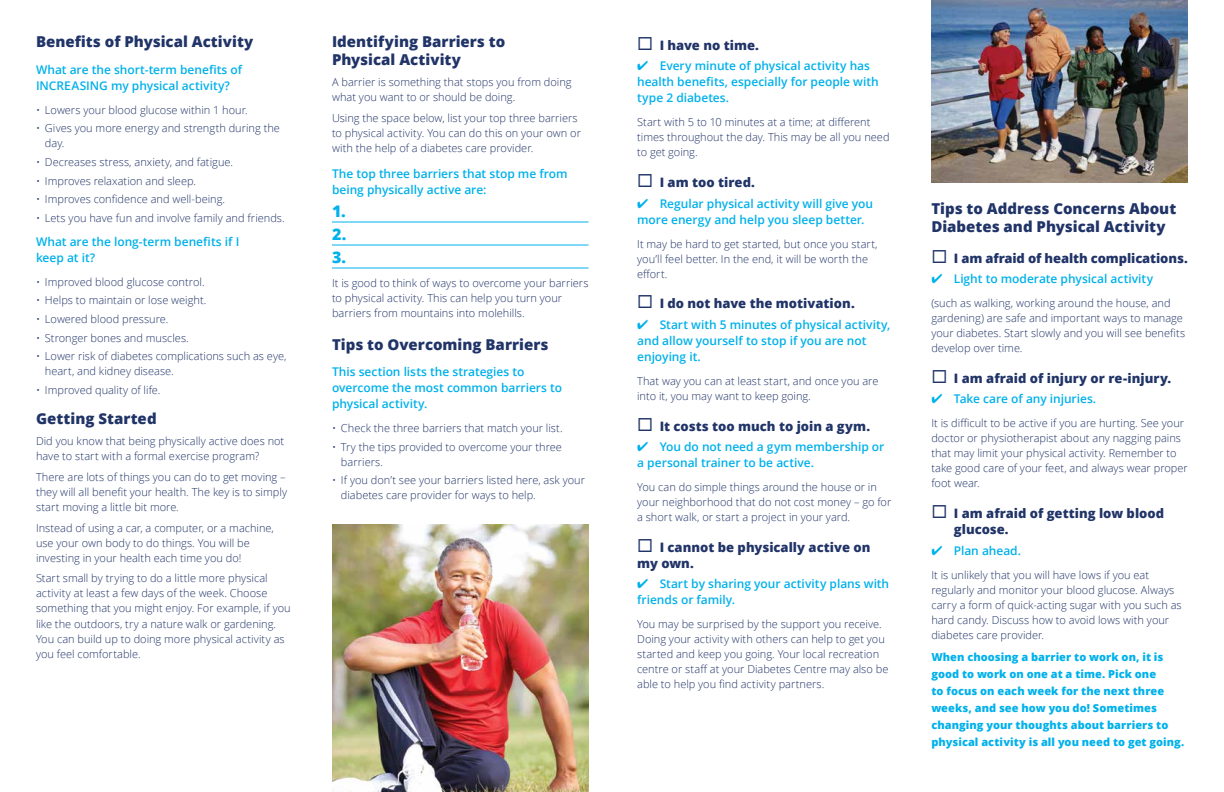
<style>
.page{position:relative;width:1224px;height:792px;background:#fff}
.page>*{position:absolute;margin:0;border:0;box-sizing:border-box;transform-origin:0 0}
.t1{font:800 16px/23px "Open Sans";color:#00b1eb;text-align:justify}
.t2{font:800 15px/18px "Open Sans";color:#213468}
.t3{font:800 13px/16px "Open Sans";color:#213468}
.t4{font:600 12px/16px "Open Sans";color:#00b1eb}
.t5{font:300 11px/15px "Open Sans";color:#213468}
.t6{font:800 11px/17px "Open Sans";letter-spacing:.005em;color:#00b1eb}
</style>
<div class="page">
<hr style="left:332px;top:222px;width:256px;height:1px;background:#00b1eb">
<hr style="left:332px;top:245px;width:256px;height:1px;background:#00b1eb">
<hr style="left:332px;top:268px;width:256px;height:1px;background:#00b1eb">
<img style="left:931px;top:0;width:257px;height:183px">
<img style="left:332px;top:524px;width:256px;height:268px">
<h2 class="t2" style="left:36px;top:32px;width:219px">Benefits of Physical Activity</h2>
<p class="t4" style="left:36px;top:61px;width:208px">What are the short-term benefits of<br>INCREASING my physical activity?</p>
<p class="t5" style="left:36px;top:102px;width:213px">• Lowers your blood glucose within 1 hour.</p>
<p class="t5" style="left:45px;top:121px;width:236px;text-indent:-9px">• Gives you more energy and strength during the day.</p>
<p class="t5" style="left:36px;top:154px;width:199px">• Decreases stress, anxiety, and fatigue.</p>
<p class="t5" style="left:36px;top:173px;width:162px">• Improves relaxation and sleep.</p>
<p class="t5" style="left:36px;top:191px;width:191px">• Improves confidence and well-being.</p>
<p class="t5" style="left:36px;top:210px;width:250px">• Lets you have fun and involve family and friends.</p>
<p class="t4" style="left:36px;top:233px;width:205px">What are the long-term benefits if I keep at it?</p>
<p class="t5" style="left:36px;top:274px;width:170px">• Improved blood glucose control.</p>
<p class="t5" style="left:36px;top:293px;width:172px">• Helps to maintain or lose weight.</p>
<p class="t5" style="left:36px;top:311px;width:134px">• Lowered blood pressure.</p>
<p class="t5" style="left:36px;top:330px;width:154px">• Stronger bones and muscles.</p>
<p class="t5" style="left:45px;top:348px;width:243px;text-indent:-9px">• Lower risk of diabetes complications such as eye, heart, and kidney disease.</p>
<p class="t5" style="left:36px;top:382px;width:126px">• Improved quality of life.</p>
<h2 class="t2" style="left:36px;top:409px;width:122px">Getting Started</h2>
<p class="t5" style="left:36px;top:433px;width:250px">Did you know that being physically active does not have to start with a formal exercise program?</p>
<p class="t5" style="left:36px;top:469px;width:253px">There are lots of things you can do to get moving – they will all benefit your health. The key is to simply start moving a little bit more.</p>
<p class="t5" style="left:36px;top:520px;width:239px">Instead of using a car, a computer, or a machine, use your own body to do things. You will be investing in your health each time you do!</p>
<p class="t5" style="left:36px;top:571px;width:256px">Start small by trying to do a little more physical activity at least a few days of the week. Choose something that you might enjoy. For example, if you like the outdoors, try a nature walk or gardening.<br>You can build up to doing more physical activity as you feel comfortable.</p>
<h2 class="t2" style="left:332px;top:32px;width:175px">Identifying Barriers to<br>Physical Activity</h2>
<p class="t5" style="left:332px;top:74px;width:241px">A barrier is something that stops you from doing what you want to or should be doing.</p>
<p class="t5" style="left:332px;top:110px;width:250px">Using the space below, list your top three barriers to physical activity. You can do this on your own or with the help of a diabetes care provider.</p>
<p class="t4" style="left:332px;top:166px;width:237px">The top three barriers that stop me from being physically active are:</p>
<h1 class="t1" style="left:332px;top:199px;width:16px">1.<br>2.<br>3.</h1>
<p class="t5" style="left:332px;top:275px;width:258px">It is good to think of ways to overcome your barriers to physical activity. This can help you turn your barriers from mountains into molehills.</p>
<h2 class="t2" style="left:332px;top:335px;width:218px">Tips to Overcoming Barriers</h2>
<p class="t4" style="left:332px;top:364px;width:232px">This section lists the strategies to overcome the most common barriers to physical activity.</p>
<p class="t5" style="left:332px;top:420px;width:232px">• Check the three barriers that match your list.</p>
<p class="t5" style="left:341px;top:439px;width:222px;text-indent:-9px">• Try the tips provided to overcome your three barriers.</p>
<p class="t5" style="left:341px;top:473px;width:245px;text-indent:-9px">• If you don’t see your barriers listed here, ask your diabetes care provider for ways to help.</p>
<p class="t3" style="left:637px;top:36px;width:123px">◻ I have no time.</p>
<p class="t4" style="left:637px;top:58px;width:243px">✔ Every minute of physical activity has health benefits, especially for people with type 2 diabetes.</p>
<p class="t5" style="left:637px;top:115px;width:254px">Start with 5 to 10 minutes at a time; at different times throughout the day. This may be all you need to get going.</p>
<p class="t3" style="left:637px;top:174px;width:119px">◻ I am too tired.</p>
<p class="t4" style="left:637px;top:195px;width:237px">✔ Regular physical activity will give you more energy and help you sleep better.</p>
<p class="t5" style="left:637px;top:236px;width:242px">It may be hard to get started, but once you start, you’ll feel better. In the end, it will be worth the effort.</p>
<p class="t3" style="left:637px;top:295px;width:219px">◻ I do not have the motivation.</p>
<p class="t4" style="left:637px;top:316px;width:255px">✔ Start with 5 minutes of physical activity, and allow yourself to stop if you are not enjoying it.</p>
<p class="t5" style="left:637px;top:373px;width:243px">That way you can at least start, and once you are into it, you may want to keep going.</p>
<p class="t3" style="left:637px;top:417px;width:235px">◻ It costs too much to join a gym.</p>
<p class="t4" style="left:637px;top:439px;width:249px">✔ You do not need a gym membership or a personal trainer to be active.</p>
<p class="t5" style="left:637px;top:479px;width:256px">You can do simple things around the house or in your neighborhood that do not cost money – go for a short walk, or start a project in your yard.</p>
<p class="t3" style="left:637px;top:539px;width:235px">◻ I cannot be physically active on my own.</p>
<p class="t4" style="left:637px;top:576px;width:254px">✔ Start by sharing your activity plans with friends or family.</p>
<p class="t5" style="left:637px;top:617px;width:253px">You may be surprised by the support you receive.<br>Doing your activity with others can help to get you started and keep you going. Your local recreation centre or staff at your Diabetes Centre may also be able to help you find activity partners.</p>
<h2 class="t2" style="left:931px;top:199px;width:246px">Tips to Address Concerns About<br>Diabetes and Physical Activity</h2>
<p class="t3" style="left:931px;top:249px;width:258px">◻ I am afraid of health complications.</p>
<p class="t4" style="left:931px;top:270px;width:223px">✔ Light to moderate physical activity</p>
<p class="t5" style="left:931px;top:295px;width:255px">(such as walking, working around the house, and gardening) are safe and important ways to manage your diabetes. Start slowly and you will see benefits develop over time.</p>
<p class="t3" style="left:931px;top:369px;width:241px">◻ I am afraid of injury or re-injury.</p>
<p class="t4" style="left:931px;top:391px;width:166px">✔ Take care of any injuries.</p>
<p class="t5" style="left:931px;top:416px;width:258px">It is difficult to be active if you are hurting. See your doctor or physiotherapist about any nagging pains that may limit your physical activity. Remember to take good care of your feet, and always wear proper foot wear.</p>
<p class="t3" style="left:954px;top:505px;width:212px;text-indent:-22px">◻ I am afraid of getting low blood glucose.</p>
<p class="t4" style="left:931px;top:542px;width:91px">✔ Plan ahead.</p>
<p class="t5" style="left:931px;top:567px;width:252px">It is unlikely that you will have lows if you eat regularly and monitor your blood glucose. Always carry a form of quick-acting sugar with you such as hard candy. Discuss how to avoid lows with your diabetes care provider.</p>
<p class="t6" style="left:931px;top:648px;width:254px">When choosing a barrier to work on, it is good to work on one at a time. Pick one<br>to focus on each week for the next three weeks, and see how you do! Sometimes changing your thoughts about barriers to physical activity is all you need to get going.</p>
</div>
